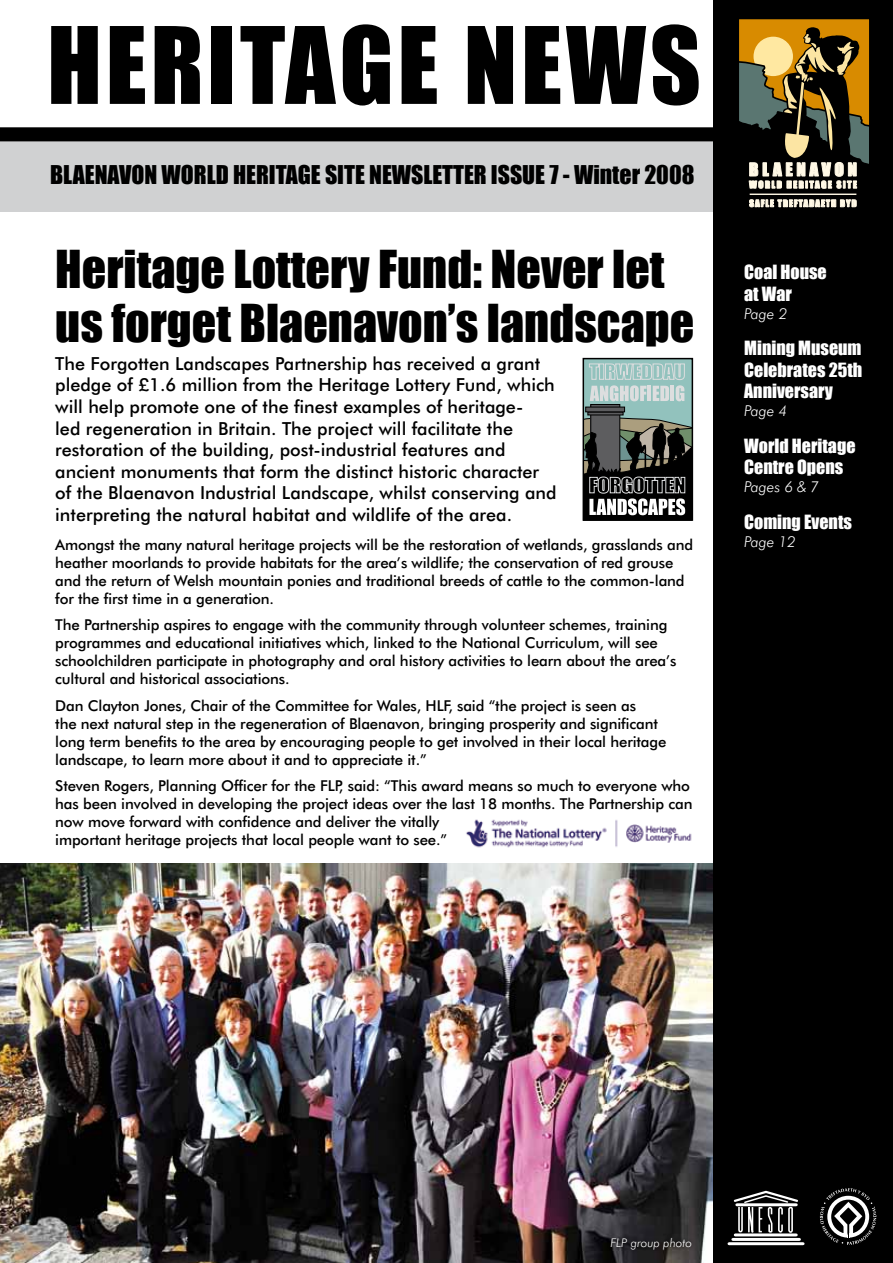
<style>
.page{position:relative;width:893px;height:1263px;background:#fff}
.page>*{position:absolute;margin:0;border:0;box-sizing:border-box;transform-origin:0 0}
.t1{font:98.55px "Impact";letter-spacing:.04em;color:#000}
.t2{font:48px/54px "Impact";color:#000}
.t3{font:23.7px "Impact";color:#000}
.t4{font:500 18px/21.6px "Futura BT";color:#000}
.t5{font:18px/21.6px "Impact";color:#fff}
.t6{font:500 15px/18px "Futura BT";letter-spacing:-.01em;color:#000}
.t7{font:italic 300 15px "Futura BT";color:#fff}
.t8{font:italic 300 12px "Futura BT";color:#fff}
</style>
<div class="page">
<img style="left:0;top:864px;width:713px;height:399px">
<div style="left:0;top:133px;width:716px;height:79px;background:#d0d1d2"></div>
<div style="left:0;top:127px;width:724px;height:14px;background:#000"></div>
<div style="left:713px;top:0;width:180px;height:1263px;background:#000"></div>
<div style="left:737px;top:19px;width:134px;height:161px;background:#d88b00"></div>
<svg style="left:737px;top:27px;width:134px;height:181px"></svg>
<svg style="left:820px;top:1188px;width:56px;height:57px"></svg>
<hr style="left:729px;top:1242px;width:74px;height:3px;background:#fff">
<svg style="left:732px;top:1190px;width:68px;height:53px"></svg>
<div style="left:778px;top:1207px;width:5px;height:25px;border:2px solid #fff;border-radius:2px"></div>
<div style="left:788px;top:1207px;width:5px;height:26px;border:2px solid #fff"></div>
<img style="left:466px;top:819px;width:226px;height:29px">
<svg style="left:586px;top:361px;width:104px;height:157px"></svg>
<div style="left:583px;top:358px;width:110px;height:163px;border:2px solid #000"></div>
<svg style="left:606px;top:1233px;width:90px;height:21px"></svg>
<h1 class="t1" style="left:47px;top:4px;width:655px">HERITAGE NEWS</h1>
<h3 class="t3" style="left:50px;top:160px;width:646px">BLAENAVON WORLD HERITAGE SITE NEWSLETTER ISSUE 7 - Winter 2008</h3>
<h2 class="t2" style="left:55px;top:242px;width:641px">Heritage Lottery Fund: Never let us forget Blaenavon’s landscape</h2>
<p class="t4" style="left:55px;top:352px;width:503px">The Forgotten Landscapes Partnership has received a grant pledge of £1.6 million from the Heritage Lottery Fund, which will help promote one of the finest examples of heritage-<br>led regeneration in Britain. The project will facilitate the restoration of the building, post-industrial features and ancient monuments that form the distinct historic character of the Blaenavon Industrial Landscape, whilst conserving and interpreting the natural habitat and wildlife of the area.</p>
<p class="t6" style="left:55px;top:535px;width:639px">Amongst the many natural heritage projects will be the restoration of wetlands, grasslands and heather moorlands to provide habitats for the area’s wildlife; the conservation of red grouse and the return of Welsh mountain ponies and traditional breeds of cattle to the common-land for the first time in a generation.</p>
<p class="t6" style="left:55px;top:616px;width:623px">The Partnership aspires to engage with the community through volunteer schemes, training programmes and educational initiatives which, linked to the National Curriculum, will see schoolchildren participate in photography and oral history activities to learn about the area’s cultural and historical associations.</p>
<p class="t6" style="left:55px;top:696px;width:613px">Dan Clayton Jones, Chair of the Committee for Wales, HLF, said “the project is seen as<br>the next natural step in the regeneration of Blaenavon, bringing prosperity and significant long term benefits to the area by encouraging people to get involved in their local heritage landscape, to learn more about it and to appreciate it.”</p>
<p class="t6" style="left:55px;top:777px;width:639px">Steven Rogers, Planning Officer for the FLP, said: “This award means so much to everyone who has been involved in developing the project ideas over the last 18 months. The Partnership can now move forward with confidence and deliver the vitally<br>important heritage projects that local people want to see.”</p>
<p class="t5" style="left:744px;top:261px;width:84px">Coal House at War</p>
<p class="t7" style="left:744px;top:304px;width:45px">Page 2</p>
<p class="t5" style="left:744px;top:337px;width:120px;text-align:justify">Mining Museum Celebrates 25th Anniversary</p>
<p class="t7" style="left:744px;top:402px;width:45px">Page 4</p>
<p class="t5" style="left:744px;top:435px;width:113px">World Heritage<br>Centre Opens</p>
<p class="t7" style="left:744px;top:478px;width:76px">Pages 6 &amp; 7</p>
<p class="t5" style="left:744px;top:511px;width:109px">Coming Events</p>
<p class="t7" style="left:744px;top:532px;width:53px">Page 12</p>
<p class="t8" style="left:610px;top:1235px;width:83px">FLP group photo</p>
</div>
